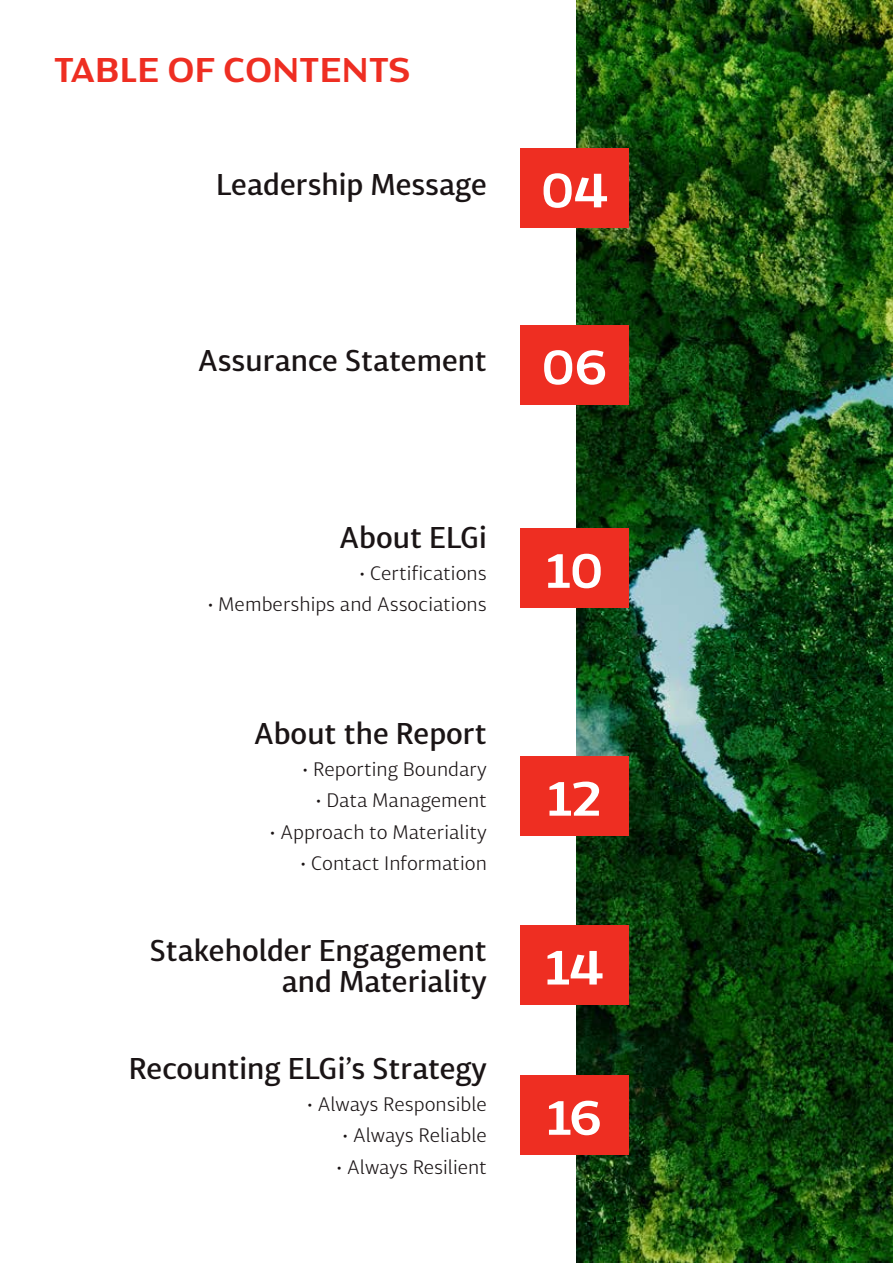
<style>
.page{position:relative;width:893px;height:1263px;background:#fff}
.page>*{position:absolute;margin:0;border:0;box-sizing:border-box;transform-origin:0 0}
.Headline{font:600 52.5px "Dynasty OT";color:#fff}
.Headline-2{font:600 37.5px "Dynasty OT";color:#ee2e22}
.Headline-3{font:500 30px "Diaria Sans Pro";color:#1a1415}
.Headline-4{font:300 19.5px "Diaria Sans Pro";color:#1a1415}
</style>
<div class="page">
<img style="left:577px;top:0;width:316px;height:1263px">
<div style="left:521px;top:148px;width:108px;height:80px;background:#ee2e22"></div>
<div style="left:521px;top:528px;width:108px;height:80px;background:#ee2e22"></div>
<div style="left:521px;top:325px;width:108px;height:79px;background:#ee2e22"></div>
<div style="left:521px;top:756px;width:108px;height:80px;background:#ee2e22"></div>
<div style="left:521px;top:925px;width:108px;height:80px;background:#ee2e22"></div>
<div style="left:521px;top:1075px;width:108px;height:80px;background:#ee2e22"></div>
<p class="Headline-2" style="left:54px;top:47px;width:358px">TABLE OF CONTENTS</p>
<p class="Headline-3" style="left:216px;top:165px;width:272px">Leadership Message</p>
<p class="Headline" style="left:541px;top:158px;width:68px">04</p>
<p class="Headline-3" style="left:198px;top:342px;width:290px">Assurance Statement</p>
<p class="Headline" style="left:542px;top:335px;width:67px">06</p>
<p class="Headline-3" style="left:340px;top:518px;width:149px">About ELGi</p>
<p class="Headline-4" style="left:359px;top:560px;width:129px">• Certifications</p>
<p class="Headline-4" style="left:207px;top:592px;width:281px">• Memberships and Associations</p>
<p class="Headline-3" style="left:254px;top:715px;width:234px">About the Report</p>
<p class="Headline-4" style="left:302px;top:757px;width:186px">• Reporting Boundary</p>
<p class="Headline-4" style="left:315px;top:788px;width:173px">• Data Management</p>
<p class="Headline-4" style="left:270px;top:820px;width:219px">• Approach to Materiality</p>
<p class="Headline-4" style="left:300px;top:851px;width:188px">• Contact Information</p>
<p class="Headline-3" style="left:150px;top:931px;width:339px">Stakeholder Engagement</p>
<p class="Headline-3" style="left:282px;top:962px;width:207px">and Materiality</p>
<p class="Headline-3" style="left:129px;top:1049px;width:359px">Recounting ELGi’s Strategy</p>
<p class="Headline-4" style="left:307px;top:1091px;width:182px">• Always Responsible</p>
<p class="Headline-4" style="left:342px;top:1123px;width:146px">• Always Reliable</p>
<p class="Headline-4" style="left:336px;top:1154px;width:152px">• Always Resilient</p>
<p class="Headline" style="left:542px;top:538px;width:67px">06</p>
<p class="Headline" style="left:546px;top:538px;width:58px">10</p>
<p class="Headline" style="left:544px;top:766px;width:62px">07</p>
<p class="Headline" style="left:548px;top:766px;width:56px">12</p>
<p class="Headline" style="left:542px;top:935px;width:67px">08</p>
<p class="Headline" style="left:546px;top:935px;width:60px">14</p>
<p class="Headline" style="left:546px;top:1085px;width:58px">10</p>
<p class="Headline" style="left:569px;top:1085px;width:35px">6</p>
</div>
